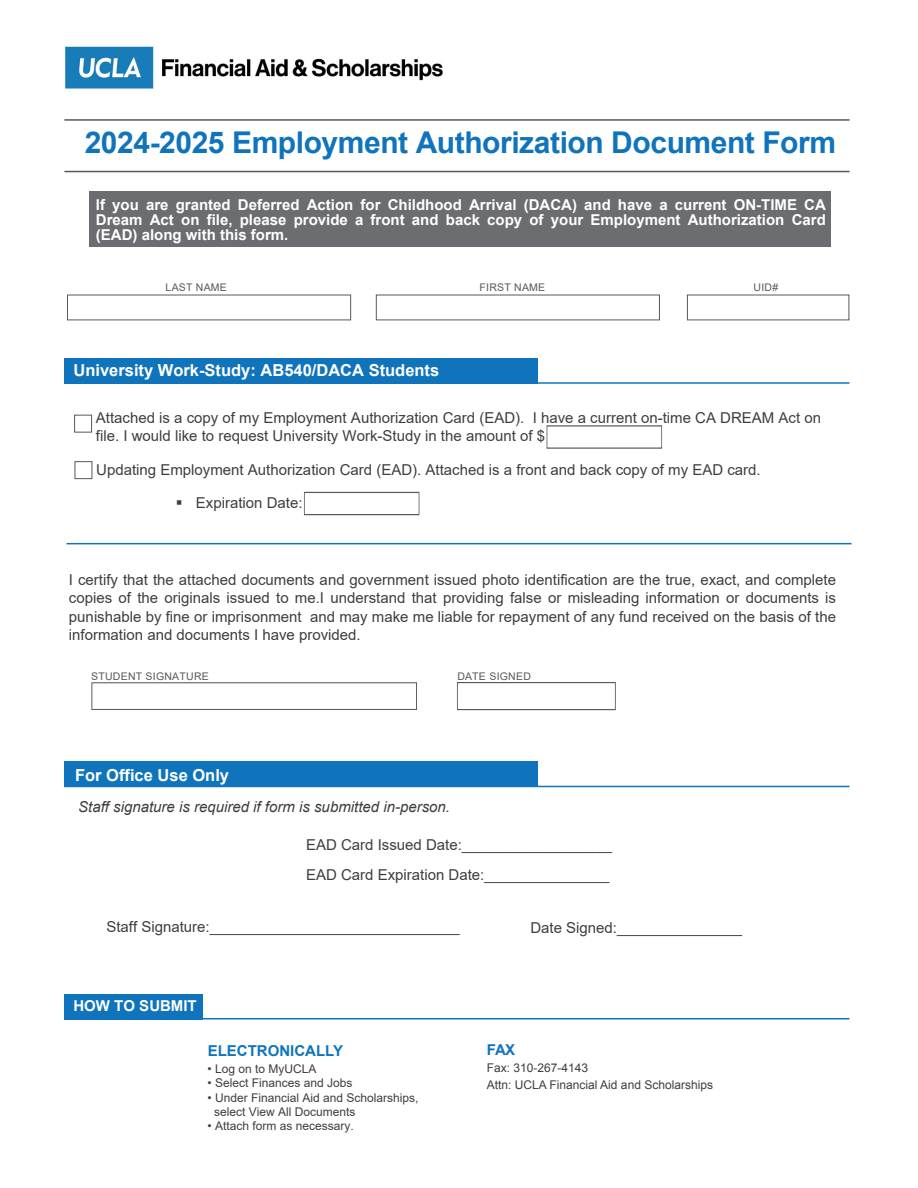
<style>
.page{position:relative;width:918px;height:1188px;background:#fff}
.page>*{position:absolute;margin:0;border:0;box-sizing:border-box;transform-origin:0 0}
.t1{font:700 30px "Arial";letter-spacing:-.015em;color:#1074bc}
.t2{font:700 16.5px "Arial";color:#fff}
.t3{font:700 16.5px "Arial";color:#fff}
.t4{font:15px/18.5px "Arial";color:#3e3e3f}
.t5{font:700 15px/15px "Arial";color:#fff;text-align:justify}
.t6{font:italic 15px "Arial";color:#3e3e3f}
.t7{font:15px "Arial";color:#3e3e3f}
.t8{font:700 15px "Arial";color:#1074bc}
.t9{font:700 15px "Arial";color:#1074bc}
.t10{font:12px/14.4px "Arial";color:#3e3e3f}
.t11{font:12px/16.5px "Arial";color:#3e3e3f}
.t12{font:10.5px "Arial";letter-spacing:.025em;color:#57585a}
.s1{font-style:inherit}
</style>
<div class="page">
<div style="left:64px;top:359px;width:474px;height:25px;background:#1074bc"></div>
<img style="left:65px;top:46px;width:378px;height:43px">
<hr style="left:64px;top:119px;width:786px;height:2px;background:#57585a">
<hr style="left:64px;top:171px;width:786px;height:1px;background:#57585a">
<hr style="left:64px;top:382px;width:785px;height:2px;background:#1074bc">
<div style="left:64px;top:761px;width:474px;height:25px;background:#1074bc"></div>
<div style="left:64px;top:995px;width:139px;height:25px;background:#1074bc"></div>
<hr style="left:64px;top:1018px;width:785px;height:1px;background:#1074bc">
<hr style="left:64px;top:786px;width:785px;height:1px;background:#1074bc">
<div style="left:90px;top:191px;width:741px;height:55px;background:#6c6d70"></div>
<div style="left:74px;top:415px;width:18px;height:18px;border:1px solid #57585a"></div>
<div style="left:75px;top:461px;width:17px;height:18px;border:1px solid #57585a"></div>
<div style="left:304px;top:492px;width:115px;height:23px;border:1px solid #57585a"></div>
<hr style="left:67px;top:543px;width:785px;height:1px;background:#1074bc">
<div style="left:91px;top:682px;width:326px;height:28px;border:1px solid #57585a"></div>
<div style="left:457px;top:682px;width:159px;height:28px;border:1px solid #57585a"></div>
<h1 class="t1" style="left:85px;top:121px;width:753px">2024-2025 Employment Authorization Document Form</h1>
<p class="t5" style="left:96px;top:197px;width:731px">If you are granted Deferred Action for Childhood Arrival (DACA) and have a current ON-TIME CA Dream Act on file, please provide a front and back copy of your Employment Authorization Card (EAD) along with this form.</p>
<p class="t12" style="left:166px;top:280px;width:63px">LAST NAME</p>
<p class="t2" style="left:73px;top:359px;width:367px">University Work-Study: AB540/DACA Students</p>
<p class="t12" style="left:480px;top:280px;width:67px">FIRST NAME</p>
<p class="t12" style="left:754px;top:280px;width:26px">UID#</p>
<p class="t4" style="left:96px;top:409px;width:727px;line-height:18px">Attached is a copy of my Employment Authorization Card (EAD). I have a current on-time CA DREAM Act on file. I would like to request University Work-Study in the amount of $</p>
<p class="t4" style="left:96px;top:461px;width:666px">Updating Employment Authorization Card (EAD)<span class="s1">. Attached is a front and back copy of my EAD card.</span></p>
<p class="t7" style="left:176px;top:493px;width:128px">▪ Expiration Date:</p>
<p class="t4" style="left:69px;top:570px;width:769px;text-align:justify">I certify that the attached documents and government issued photo identification are the true, exact, and complete copies of the originals issued to me.I understand that providing false or misleading information or documents is punishable by fine or imprisonment and may make me liable for repayment of any fund received on the basis of the information and documents I have provided.</p>
<p class="t12" style="left:91px;top:669px;width:119px">STUDENT SIGNATURE</p>
<p class="t12" style="left:457px;top:669px;width:75px">DATE SIGNED</p>
<p class="t3" style="left:75px;top:763px;width:156px">For Office Use Only</p>
<p class="t6" style="left:78px;top:797px;width:373px">Staff signature is required if form is submitted in-person.</p>
<p class="t4" style="left:306px;top:830px;width:307px;line-height:30px">EAD Card Issued Date:__________________<br>EAD Card Expiration Date:_______________</p>
<p class="t4" style="left:106px;top:917px;width:355px">Staff Signature:______________________________</p>
<p class="t4" style="left:530px;top:918px;width:213px">Date Signed:_______________</p>
<p class="t5" style="left:73px;top:998px;width:125px">HOW TO SUBMIT</p>
<p class="t8" style="left:208px;top:1040px;width:137px">ELECTRONICALLY</p>
<p class="t10" style="left:207px;top:1061px;width:110px"><span class="s1">•</span> Log on to MyUCLA</p>
<p class="t10" style="left:207px;top:1076px;width:146px"><span class="s1">• Select</span> Finances and Jobs</p>
<p class="t10" style="left:214px;top:1090px;width:206px;text-indent:-7px"><span class="s1">•</span> Under Financial Aid and Scholarships<span class="s1">, select</span> View All Documents</p>
<p class="t10" style="left:207px;top:1119px;width:148px"><span class="s1">•</span> Attach form as necessary<span class="s1">.</span></p>
<p class="t9" style="left:487px;top:1039px;width:30px">FAX</p>
<p class="t11" style="left:487px;top:1060px;width:228px">Fax: 310-267-4143<br>Attn: UCLA Financial Aid and Scholarships</p>
</div>
